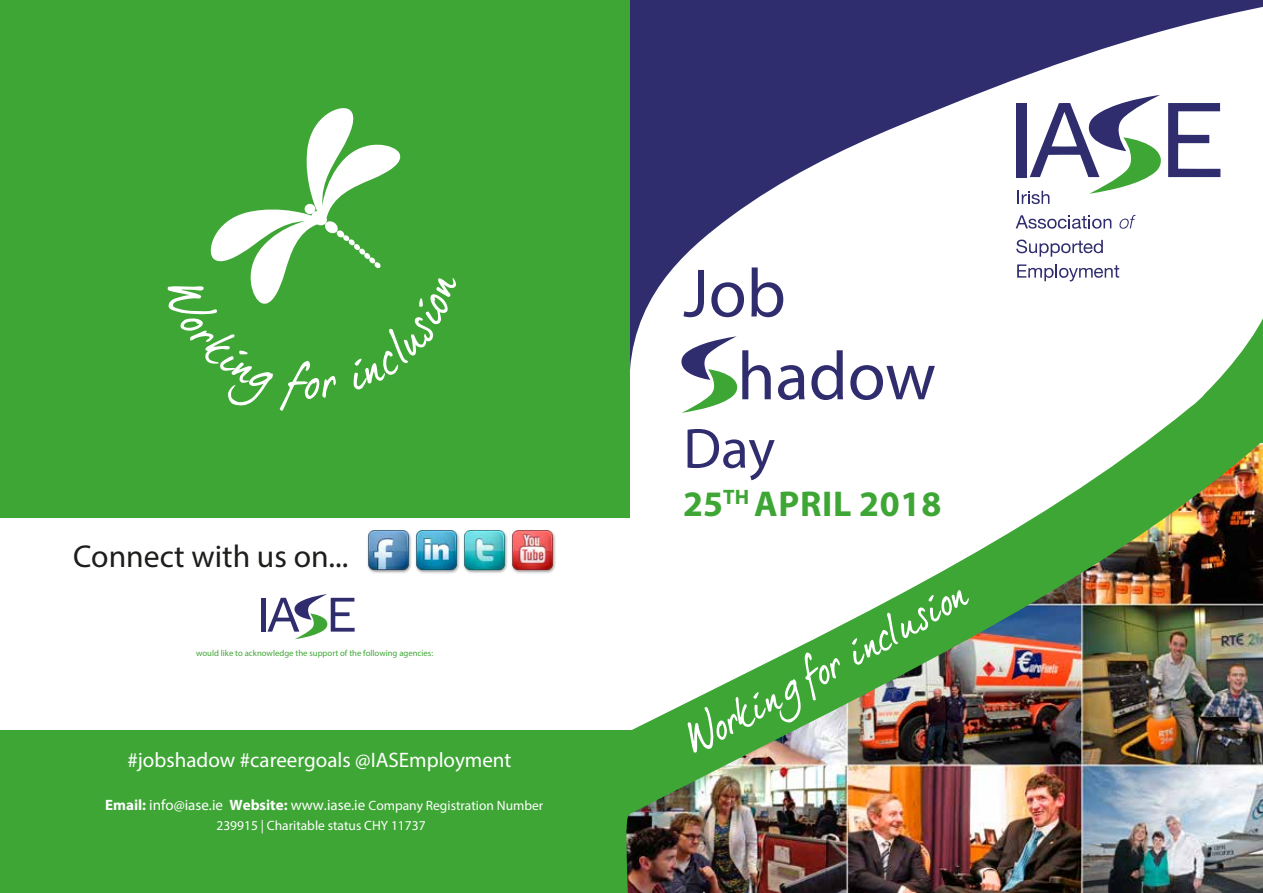
<style>
.page{position:relative;width:1263px;height:893px;background:#fff}
.page>*{position:absolute;margin:0;border:0;box-sizing:border-box;transform-origin:0 0}
.t1{font:69px/82.8px "Myriad Pro";color:#302d6e}
.t2{font:57px "Myriad Pro";color:#302d6e}
.t3{font:700 36px "Myriad Pro";letter-spacing:.02em;color:#3ea635}
.t4{font:31.65px "Myriad Pro";color:#1d1d1b}
.t5{font:21px "Myriad Pro";color:#fff}
.t6{font:13.5px/19.6px "Myriad Pro";color:#fff;text-align:center}
.t7{font:8.7px "Myriad Pro";color:#3ea635}
.s1{font-weight:700;font-size:15px}
.s2{font-size:15px}
</style>
<div class="page">
<div style="left:0;top:731px;width:1263px;height:162px;background:#3ea635"></div>
<svg style="left:629px;top:0;width:634px;height:410px"></svg>
<svg style="left:1168px;top:103px;width:52px;height:74px"></svg>
<svg style="left:1119px;top:214px;width:16px;height:16px"></svg>
<svg style="left:1016px;top:215px;width:95px;height:15px"></svg>
<svg style="left:1016px;top:240px;width:87px;height:17px"></svg>
<svg style="left:1017px;top:264px;width:102px;height:18px"></svg>
<svg style="left:1017px;top:95px;width:144px;height:110px"></svg>
<svg style="left:623px;top:410px;width:640px;height:321px"></svg>
<img style="left:625px;top:443px;width:638px;height:450px">
<svg style="left:681px;top:336px;width:56px;height:77px"></svg>
<div style="left:0;top:0;width:629px;height:518px;background:#3ea635"></div>
<svg style="left:168px;top:108px;width:288px;height:303px"></svg>
<img style="left:464px;top:530px;width:44px;height:43px">
<img style="left:511px;top:530px;width:45px;height:44px">
<img style="left:416px;top:530px;width:48px;height:44px">
<img style="left:367px;top:530px;width:49px;height:43px">
<hr style="left:262px;top:598px;width:4px;height:34px;background:#302d6e">
<svg style="left:267px;top:594px;width:88px;height:45px"></svg>
<svg style="left:852px;top:590px;width:117px;height:75px"></svg>
<svg style="left:682px;top:652px;width:158px;height:102px"></svg>
<h3 class="t4" style="left:73px;top:537px;width:277px">Connect with us on...</h3>
<p class="t7" style="left:196px;top:648px;width:239px">would like to acknowledge the support of the following agencies:</p>
<h3 class="t5" style="left:127px;top:747px;width:386px">#jobshadow #careergoals @IASEmployment</h3>
<p class="t6" style="left:105px;top:795px;width:439px"><span class="s1">Email:</span> <span class="s2">info@iase.ie</span> <span class="s1">Website:</span> <span class="s2">www.iase.ie</span> Company Registration Number<br>239915 | Charitable status CHY 11737</p>
<h1 class="t1" style="left:737px;top:251px;width:200px;text-indent:-54px">Job hadow</h1>
<h2 class="t2" style="left:683px;top:413px;width:93px">Day</h2>
<h3 class="t3" style="left:683px;top:480px;width:260px">25<sup>th</sup> April 2018</h3>
</div>
